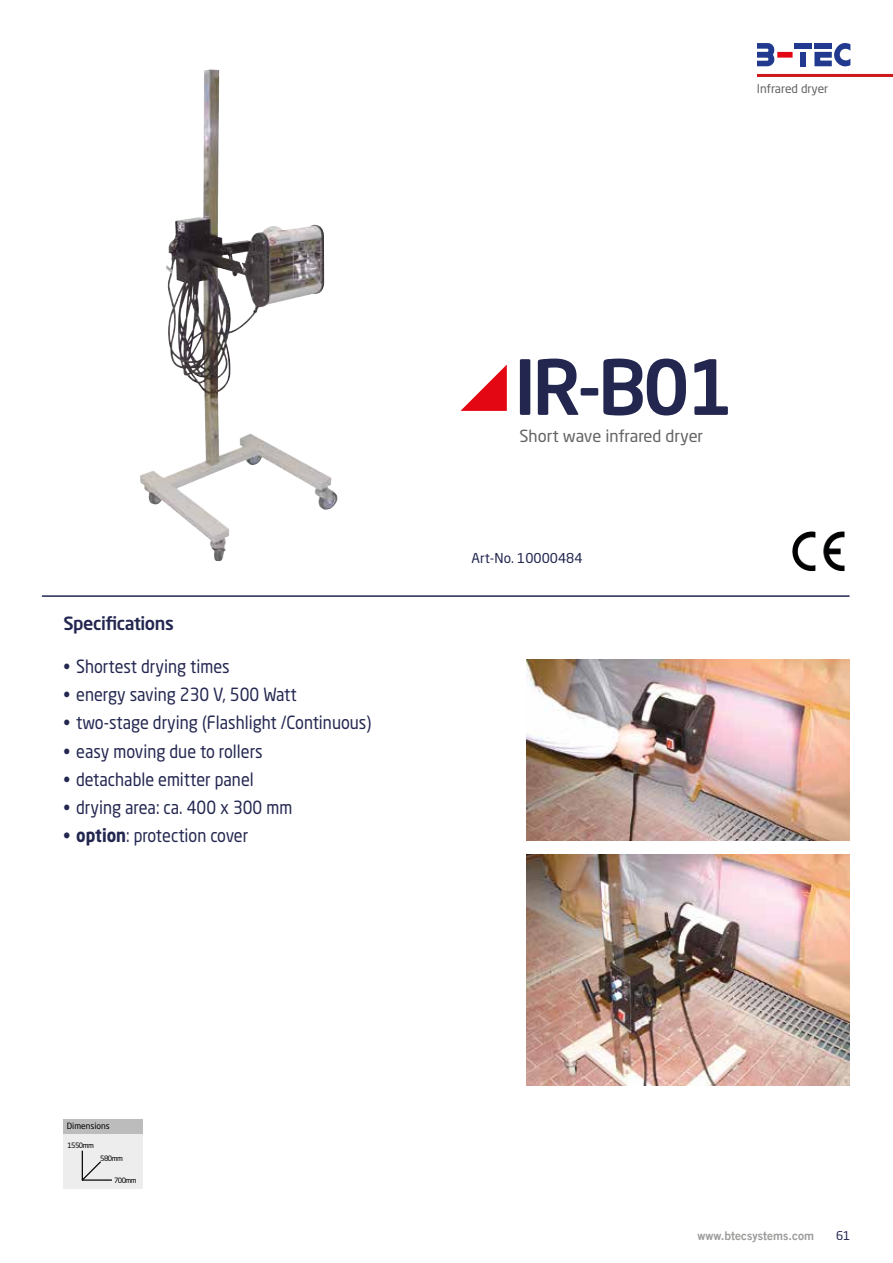
<style>
.page{position:relative;width:893px;height:1263px;background:#fff}
.page>*{position:absolute;margin:0;border:0;box-sizing:border-box;transform-origin:0 0}
.t1{font:500 75px "Neo Sans Std";color:#232750}
.t2{font:18px "Neo Sans Std";color:#232750;scale:.9 1}
.t3{font:500 18px "Neo Sans Std";letter-spacing:-.025em;color:#232750}
.t4{font:16.5px "Neo Sans Std";color:#646363}
.t5{font:13.5px "Neo Sans Std";color:#232750}
.t6{font:12px "Trade Gothic LT Bold Two";color:#9d9d9c}
.t7{font:12px "Neo Sans Std";color:#646363}
.t8{font:12px "Neo Sans Std";color:#232750}
.t9{font:8.55px "Neo Sans Std";color:#000}
.t10{font:7.35px "Neo Sans Std";letter-spacing:-.075em;color:#000}
.s1{font-weight:700}
</style>
<div class="page">
<img style="left:140px;top:69px;width:198px;height:493px">
<svg style="left:460px;top:365px;width:47px;height:46px"></svg>
<div style="left:63px;top:1133px;width:80px;height:55px;background:#ededed"></div>
<svg style="left:81px;top:1150px;width:31px;height:31px"></svg>
<hr style="left:42px;top:595px;width:808px;height:2px;background:#232750">
<img style="left:526px;top:659px;width:323px;height:181px">
<img style="left:526px;top:855px;width:323px;height:230px">
<div style="left:63px;top:1119px;width:80px;height:14px;background:#bcbcbc"></div>
<img style="left:823px;top:531px;width:18px;height:24px">
<svg style="left:757px;top:43px;width:18px;height:23px"></svg>
<div style="left:777px;top:52px;width:16px;height:6px;background:#e30613"></div>
<div style="left:795px;top:43px;width:17px;height:6px;background:#213a8f"></div>
<div style="left:800px;top:52px;width:6px;height:14px;background:#213a8f"></div>
<svg style="left:814px;top:43px;width:36px;height:24px"></svg>
<hr style="left:757px;top:74px;width:136px;height:3px;background:#cd171a">
<p class="t7" style="left:757px;top:82px;width:73px">Infrared dryer</p>
<p class="t3" style="left:63px;top:612px;width:112px">Specifications</p>
<p class="t2" style="left:63px;top:655px;width:186px">• Shortest drying times</p>
<p class="t2" style="left:63px;top:683px;width:261px">• energy saving 230 V, 500 Watt</p>
<p class="t2" style="left:63px;top:712px;width:344px">• two-stage drying (Flashlight /Continuous)</p>
<p class="t2" style="left:63px;top:740px;width:223px">• easy moving due to rollers</p>
<p class="t2" style="left:63px;top:768px;width:213px">• detachable emitter panel</p>
<p class="t2" style="left:63px;top:796px;width:256px">• drying area: ca. 400 x 300 mm</p>
<p class="t2" style="left:63px;top:825px;width:207px"><span class="s1">• option</span>: protection cover</p>
<h1 class="t1" style="left:514px;top:340px;width:221px">IR-B01</h1>
<p class="t4" style="left:520px;top:426px;width:185px">Short wave infrared dryer</p>
<p class="t5" style="left:472px;top:550px;width:112px">Art-No. 10000484</p>
<p class="t9" style="left:67px;top:1121px;width:45px">Dimensions</p>
<p class="t10" style="left:67px;top:1141px;width:28px">1550mm</p>
<p class="t10" style="left:100px;top:1154px;width:24px">580mm</p>
<p class="t10" style="left:114px;top:1176px;width:24px">700mm</p>
<p class="t6" style="left:697px;top:1228px;width:118px">www.btecsystems.com</p>
<p class="t8" style="left:836px;top:1228px;width:16px">61</p>
</div>
